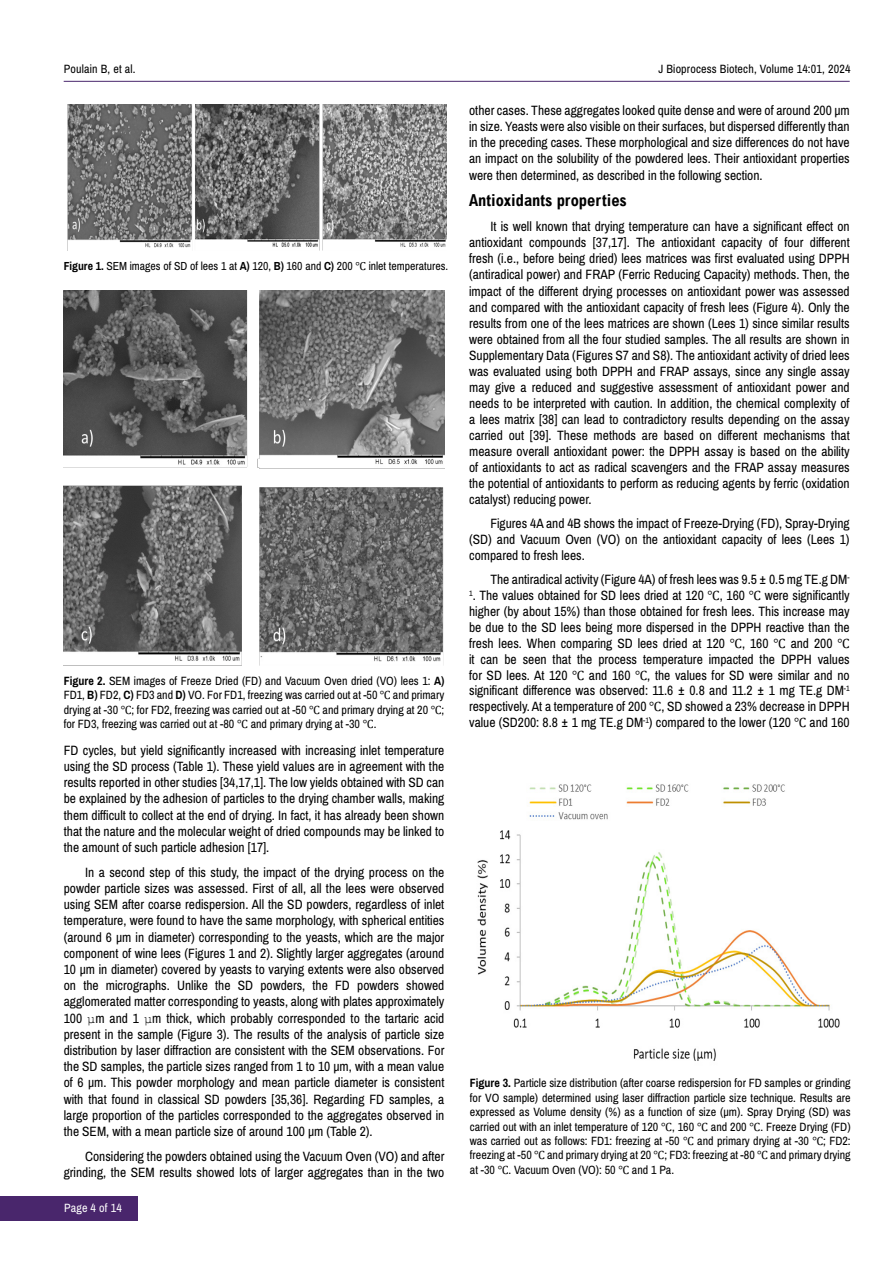
<style>
.page{position:relative;width:893px;height:1263px;background:#fff}
.page>*{position:absolute;margin:0;border:0;box-sizing:border-box;transform-origin:0 0}
.t1{font:700 condensed 16.5px "Arial";color:#000}
.t2{font:13.5px/16.2px "Archivo Narrow";color:#000;text-align:justify}
.t3{font:12px/14.4px "Archivo Narrow";color:#000;text-align:justify}
.t4{font:12px "Archivo Narrow";letter-spacing:.015em;color:#fff}
.t5{font:11.7px "Archivo Narrow";color:#000}
.s1{font-weight:700}
.s2{font-family:"Cambria Math"}
.s3{font-family:"Courier New"}
</style>
<div class="page">
<hr style="left:64px;top:81px;width:786px;height:1px;background:#49266c">
<div style="left:0;top:1196px;width:137px;height:24px;background:#49266c"></div>
<img style="left:67px;top:105px;width:379px;height:145px">
<img style="left:64px;top:291px;width:381px;height:374px">
<img style="left:477px;top:784px;width:363px;height:277px">
<p class="t3" style="left:64px;top:61px;width:73px">Poulain B, et al.</p>
<p class="t3" style="left:658px;top:61px;width:193px">J Bioprocess Biotech, Volume 14:01, 2024</p>
<p class="t5" style="left:64px;top:258px;width:386px"><span class="s1">Figure 1.</span> SEM images of SD of lees 1 at <span class="s1">A)</span> 120, <span class="s1">B)</span> 160 and <span class="s1">C)</span> 200 <span class="s2">℃</span> inlet temperatures.</p>
<p class="t3" style="left:64px;top:674px;width:382px"><span class="s1">Figure 2.</span> SEM images of Freeze Dried (FD) and Vacuum Oven dried (VO) lees 1: <span class="s1">A)<br></span>FD1, <span class="s1">B)</span> FD2, <span class="s1">C)</span> FD3 and <span class="s1">D)</span> VO. For FD1, freezing was carried out at -50 <span class="s2">℃</span> and primary drying at -30 <span class="s2">℃</span>; for FD2, freezing was carried out at -50 <span class="s2">℃</span> and primary drying at 20 <span class="s2">℃</span>; for FD3, freezing was carried out at -80 <span class="s2">℃</span> and primary drying at -30 <span class="s2">℃</span>.</p>
<p class="t2" style="left:64px;top:742px;width:382px">FD cycles, but yield significantly increased with increasing inlet temperature using the SD process (Table 1). These yield values are in agreement with the results reported in other studies [34,17,1]. The low yields obtained with SD can be explained by the adhesion of particles to the drying chamber walls, making them difficult to collect at the end of drying. In fact, it has already been shown that the nature and the molecular weight of dried compounds may be linked to the amount of such particle adhesion [17].</p>
<p class="t2" style="left:64px;top:864px;width:382px;text-indent:21px">In a second step of this study, the impact of the drying process on the powder particle sizes was assessed. First of all, all the lees were observed using SEM after coarse redispersion. All the SD powders, regardless of inlet temperature, were found to have the same morphology, with spherical entities (around 6 µm in diameter) corresponding to the yeasts, which are the major component of wine lees (Figures 1 and 2). Slightly larger aggregates (around 10 µm in diameter) covered by yeasts to varying extents were also observed on the micrographs. Unlike the SD powders, the FD powders showed agglomerated matter corresponding to yeasts, along with plates approximately 100 <span class="s3">μ</span>m and 1 <span class="s3">μ</span>m thick, which probably corresponded to the tartaric acid present in the sample (Figure 3). The results of the analysis of particle size distribution by laser diffraction are consistent with the SEM observations. For the SD samples, the particle sizes ranged from 1 to 10 µm, with a mean value of 6 µm. This powder morphology and mean particle diameter is consistent with that found in classical SD powders [35,36]. Regarding FD samples, a large proportion of the particles corresponded to the aggregates observed in the SEM, with a mean particle size of around 100 µm (Table 2).</p>
<p class="t2" style="left:64px;top:1148px;width:382px;text-align:right">Considering the powders obtained using the Vacuum Oven (VO) and after grinding, the SEM results showed lots of larger aggregates than in the two</p>
<p class="t4" style="left:64px;top:1201px;width:59px">Page 4 of 14</p>
<p class="t2" style="left:469px;top:102px;width:382px">other cases. These aggregates looked quite dense and were of around 200 µm in size. Yeasts were also visible on their surfaces, but dispersed differently than in the preceding cases. These morphological and size differences do not have an impact on the solubility of the powdered lees. Their antioxidant properties were then determined, as described in the following section.</p>
<p class="t1" style="left:469px;top:191px;width:159px">Antioxidants properties</p>
<p class="t2" style="left:469px;top:218px;width:382px;text-indent:21px">It is well known that drying temperature can have a significant effect on antioxidant compounds [37,17]. The antioxidant capacity of four different fresh (i.e., before being dried) lees matrices was first evaluated using DPPH (antiradical power) and FRAP (Ferric Reducing Capacity) methods. Then, the impact of the different drying processes on antioxidant power was assessed and compared with the antioxidant capacity of fresh lees (Figure 4). Only the results from one of the lees matrices are shown (Lees 1) since similar results were obtained from all the four studied samples. The all results are shown in Supplementary Data (Figures S7 and S8). The antioxidant activity of dried lees was evaluated using both DPPH and FRAP assays, since any single assay may give a reduced and suggestive assessment of antioxidant power and needs to be interpreted with caution. In addition, the chemical complexity of a lees matrix [38] can lead to contradictory results depending on the assay carried out [39]. These methods are based on different mechanisms that measure overall antioxidant power: the DPPH assay is based on the ability of antioxidants to act as radical scavengers and the FRAP assay measures the potential of antioxidants to perform as reducing agents by ferric (oxidation catalyst) reducing power.</p>
<p class="t2" style="left:469px;top:516px;width:382px;text-indent:21px">Figures 4A and 4B shows the impact of Freeze-Drying (FD), Spray-Drying (SD) and Vacuum Oven (VO) on the antioxidant capacity of lees (Lees 1) compared to fresh lees.</p>
<p class="t2" style="left:490px;top:572px;width:361px">The antiradical activity (Figure 4A) of fresh lees was 9.5 ± 0.5 mg TE.g DM<sup>-</sup></p>
<p class="t2" style="left:469px;top:588px;width:382px"><sup>1</sup>. The values obtained for SD lees dried at 120 <span class="s2">℃</span>, 160 <span class="s2">℃</span> were significantly higher (by about 15%) than those obtained for fresh lees. This increase may be due to the SD lees being more dispersed in the DPPH reactive than the fresh lees. When comparing SD lees dried at 120 <span class="s2">℃</span>, 160 <span class="s2">℃</span> and 200 <span class="s2">℃ </span>it can be seen that the process temperature impacted the DPPH values for SD lees. At 120 <span class="s2">℃</span> and 160 <span class="s2">℃</span>, the values for SD were similar and no significant difference was observed: 11.6 ± 0.8 and 11.2 ± 1 mg TE.g DM<sup>-1 </sup>respectively. At a temperature of 200 <span class="s2">℃</span>, SD showed a 23% decrease in DPPH value (SD200: 8.8 ± 1 mg TE.g DM<sup>-1</sup>) compared to the lower (120 <span class="s2">℃</span> and 160</p>
<p class="t3" style="left:470px;top:1076px;width:382px"><span class="s1">Figure 3.</span> Particle size distribution (after coarse redispersion for FD samples or grinding for VO sample) determined using laser diffraction particle size technique. Results are expressed as Volume density (%) as a function of size (µm). Spray Drying (SD) was carried out with an inlet temperature of 120 <span class="s2">℃</span>, 160 <span class="s2">℃</span> and 200 <span class="s2">℃</span>. Freeze Drying (FD) was carried out as follows: FD1: freezing at -50 <span class="s2">℃</span> and primary drying at -30 <span class="s2">℃</span>; FD2: freezing at -50 <span class="s2">℃</span> and primary drying at 20 <span class="s2">℃</span>; FD3: freezing at -80 <span class="s2">℃</span> and primary drying at -30 <span class="s2">℃</span>. Vacuum Oven (VO): 50 <span class="s2">℃</span> and 1 Pa.</p>
</div>
